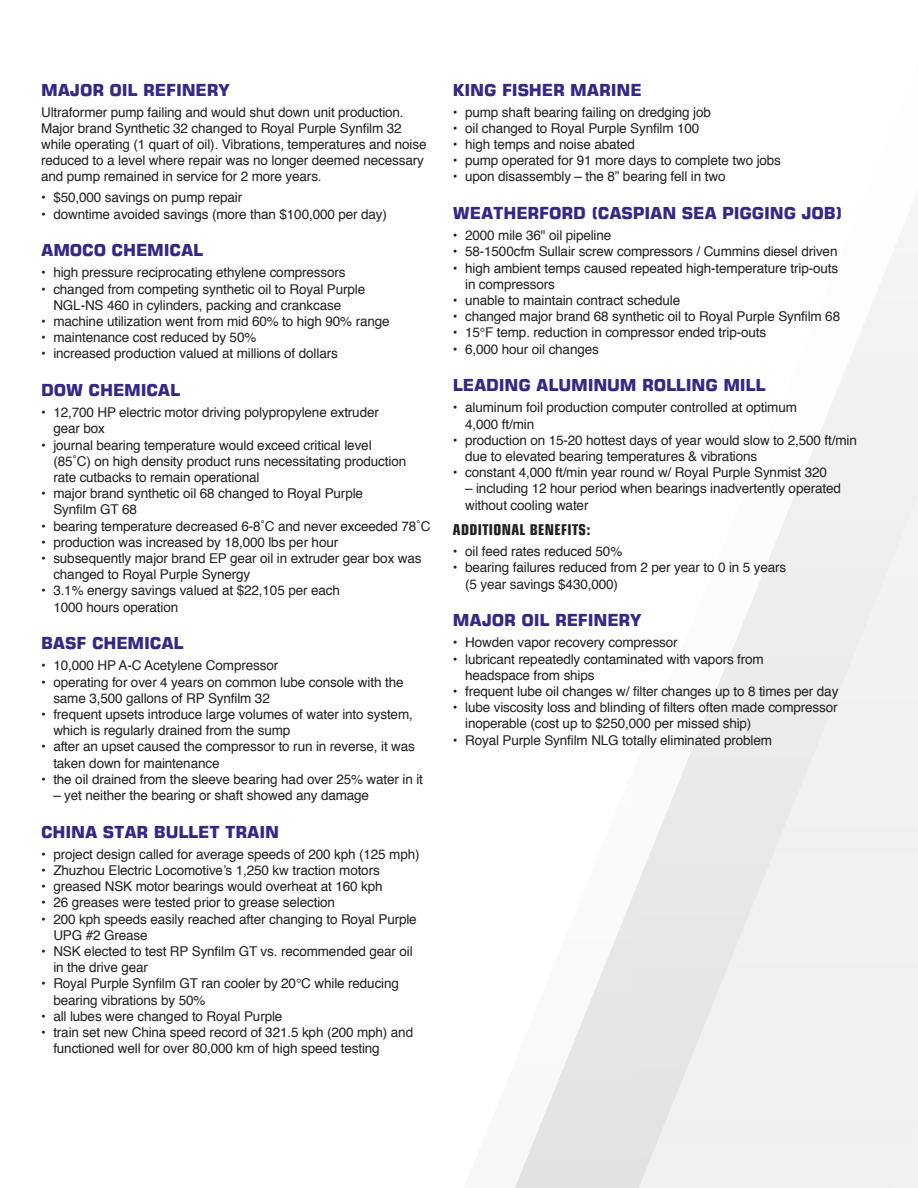
<style>
.page{position:relative;width:918px;height:1188px;background:#fff}
.page>*{position:absolute;margin:0;border:0;box-sizing:border-box;transform-origin:0 0}
.t1{font:700 16.5px "Square 721 BT";letter-spacing:-.01em;color:#332986}
.t2{font:700 condensed 15px "Square 721 BT";letter-spacing:.025em;color:#231f20}
.t3{font:13.5px/16.2px "Helvetica";letter-spacing:-.01em;color:#231f20}
</style>
<div class="page">
<svg style="left:515px;top:894px;width:119px;height:294px"></svg>
<svg style="left:634px;top:234px;width:284px;height:954px;fill:#f0f0f1"></svg>
<p class="t1" style="left:41px;top:80px;width:190px">MAJOR OIL REFINERY</p>
<p class="t3" style="left:41px;top:104px;width:387px">Ultraformer pump failing and would shut down unit production.<br>Major brand Synthetic 32 changed to Royal Purple Synfilm 32 while operating (1 quart of oil). Vibrations, temperatures and noise reduced to a level where repair was no longer deemed necessary and pump remained in service for 2 more years.</p>
<p class="t3" style="left:41px;top:190px;width:203px">• $50,000 savings on pump repair</p>
<p class="t3" style="left:41px;top:206px;width:347px">• downtime avoided savings (more than $100,000 per day)</p>
<p class="t1" style="left:41px;top:240px;width:164px">AMOCO CHEMICAL</p>
<p class="t3" style="left:41px;top:265px;width:306px">• high pressure reciprocating ethylene compressors</p>
<p class="t3" style="left:53px;top:281px;width:313px;text-indent:-12px">• changed from competing synthetic oil to Royal Purple<br>NGL-NS 460 in cylinders, packing and crankcase</p>
<p class="t3" style="left:41px;top:314px;width:350px">• machine utilization went from mid 60% to high 90% range</p>
<p class="t3" style="left:41px;top:330px;width:217px">• maintenance cost reduced by 50%</p>
<p class="t3" style="left:41px;top:346px;width:298px">• increased production valued at millions of dollars</p>
<p class="t1" style="left:41px;top:380px;width:141px">DOW CHEMICAL</p>
<p class="t3" style="left:53px;top:405px;width:327px;text-indent:-12px">• 12,700 HP electric motor driving polypropylene extruder gear box</p>
<p class="t3" style="left:53px;top:437px;width:354px;text-indent:-12px">• journal bearing temperature would exceed critical level (85˚C) on high density product runs necessitating production rate cutbacks to remain operational</p>
<p class="t3" style="left:53px;top:486px;width:311px;text-indent:-12px">• major brand synthetic oil 68 changed to Royal Purple<br>Synfilm GT 68</p>
<p class="t3" style="left:41px;top:518px;width:391px">• bearing temperature decreased 6-8˚C and never exceeded 78˚C</p>
<p class="t3" style="left:41px;top:534px;width:299px">• production was increased by 18,000 lbs per hour</p>
<p class="t3" style="left:53px;top:551px;width:370px;text-indent:-12px">• subsequently major brand EP gear oil in extruder gear box was changed to Royal Purple Synergy</p>
<p class="t3" style="left:53px;top:583px;width:288px;text-indent:-12px">• 3.1% energy savings valued at $22,105 per each<br>1000 hours operation</p>
<p class="t1" style="left:41px;top:633px;width:144px">BASF CHEMICAL</p>
<p class="t3" style="left:41px;top:658px;width:239px">• 10,000 HP A-C Acetylene Compressor</p>
<p class="t3" style="left:53px;top:674px;width:352px;text-indent:-12px">• operating for over 4 years on common lube console with the same 3,500 gallons of RP Synfilm 32</p>
<p class="t3" style="left:53px;top:707px;width:361px;text-indent:-12px">• frequent upsets introduce large volumes of water into system, which is regularly drained from the sump</p>
<p class="t3" style="left:53px;top:739px;width:363px;text-indent:-12px">• after an upset caused the compressor to run in reverse, it was taken down for maintenance</p>
<p class="t3" style="left:41px;top:771px;width:383px">• the oil drained from the sleeve bearing had over 25% water in it</p>
<p class="t3" style="left:53px;top:788px;width:317px">– yet neither the bearing or shaft showed any damage</p>
<p class="t1" style="left:41px;top:822px;width:239px">CHINA STAR BULLET TRAIN</p>
<p class="t3" style="left:41px;top:846px;width:380px">• project design called for average speeds of 200 kph (125 mph)</p>
<p class="t3" style="left:41px;top:863px;width:340px">• Zhuzhou Electric Locomotive’s 1,250 kw traction motors</p>
<p class="t3" style="left:41px;top:879px;width:343px">• greased NSK motor bearings would overheat at 160 kph</p>
<p class="t3" style="left:41px;top:895px;width:295px">• 26 greases were tested prior to grease selection</p>
<p class="t3" style="left:53px;top:911px;width:365px;text-indent:-12px">• 200 kph speeds easily reached after changing to Royal Purple<br>UPG #2 Grease</p>
<p class="t3" style="left:53px;top:944px;width:361px;text-indent:-12px">• NSK elected to test RP Synfilm GT vs. recommended gear oil in the drive gear</p>
<p class="t3" style="left:53px;top:976px;width:347px;text-indent:-12px">• Royal Purple Synfilm GT ran cooler by 20°C while reducing bearing vibrations by 50%</p>
<p class="t3" style="left:41px;top:1008px;width:243px">• all lubes were changed to Royal Purple</p>
<p class="t3" style="left:53px;top:1025px;width:361px;text-indent:-12px">• train set new China speed record of 321.5 kph (200 mph) and functioned well for over 80,000 km of high speed testing</p>
<p class="t1" style="left:453px;top:80px;width:190px">KING FISHER MARINE</p>
<p class="t3" style="left:453px;top:104px;width:260px">• pump shaft bearing failing on dredging job</p>
<p class="t3" style="left:453px;top:120px;width:248px">• oil changed to Royal Purple Synfilm 100</p>
<p class="t3" style="left:453px;top:137px;width:184px">• high temps and noise abated</p>
<p class="t3" style="left:453px;top:153px;width:330px">• pump operated for 91 more days to complete two jobs</p>
<p class="t3" style="left:453px;top:169px;width:274px">• upon disassembly – the 8” bearing fell in two</p>
<p class="t1" style="left:453px;top:203px;width:391px">WEATHERFORD (CASPIAN SEA PIGGING JOB)</p>
<p class="t3" style="left:453px;top:228px;width:160px">• 2000 mile 36" oil pipeline</p>
<p class="t3" style="left:453px;top:244px;width:386px">• 58-1500cfm Sullair screw compressors / Cummins diesel driven</p>
<p class="t3" style="left:465px;top:260px;width:375px;text-indent:-12px">• high ambient temps caused repeated high-temperature trip-outs in compressors</p>
<p class="t3" style="left:453px;top:293px;width:229px">• unable to maintain contract schedule</p>
<p class="t3" style="left:453px;top:309px;width:389px">• changed major brand 68 synthetic oil to Royal Purple Synfilm 68</p>
<p class="t3" style="left:453px;top:325px;width:315px">• 15°F temp. reduction in compressor ended trip-outs</p>
<p class="t3" style="left:453px;top:341px;width:147px">• 6,000 hour oil changes</p>
<p class="t1" style="left:453px;top:375px;width:314px">LEADING ALUMINUM ROLLING MILL</p>
<p class="t3" style="left:465px;top:400px;width:333px;text-indent:-12px">• aluminum foil production computer controlled at optimum<br>4,000 ft/min</p>
<p class="t3" style="left:465px;top:432px;width:393px;text-indent:-12px">• production on 15-20 hottest days of year would slow to 2,500 ft/min due to elevated bearing temperatures &amp; vibrations</p>
<p class="t3" style="left:453px;top:465px;width:376px">• constant 4,000 ft/min year round w/ Royal Purple Synmist 320</p>
<p class="t3" style="left:465px;top:481px;width:377px">– including 12 hour period when bearings inadvertently operated without cooling water</p>
<p class="t2" style="left:453px;top:521px;width:139px">ADDITIONAL BENEFITS:</p>
<p class="t3" style="left:453px;top:544px;width:171px">• oil feed rates reduced 50%</p>
<p class="t3" style="left:465px;top:560px;width:323px;text-indent:-12px">• bearing failures reduced from 2 per year to 0 in 5 years (5 year savings $430,000)</p>
<p class="t1" style="left:453px;top:610px;width:190px">MAJOR OIL REFINERY</p>
<p class="t3" style="left:453px;top:635px;width:226px">• Howden vapor recovery compressor</p>
<p class="t3" style="left:465px;top:651px;width:300px;text-indent:-12px">• lubricant repeatedly contaminated with vapors from headspace from ships</p>
<p class="t3" style="left:453px;top:684px;width:387px">• frequent lube oil changes w/ filter changes up to 8 times per day</p>
<p class="t3" style="left:465px;top:700px;width:374px;text-indent:-12px">• lube viscosity loss and blinding of filters often made compressor inoperable (cost up to $250,000 per missed ship)</p>
<p class="t3" style="left:453px;top:732px;width:321px">• Royal Purple Synfilm NLG totally eliminated problem</p>
</div>
